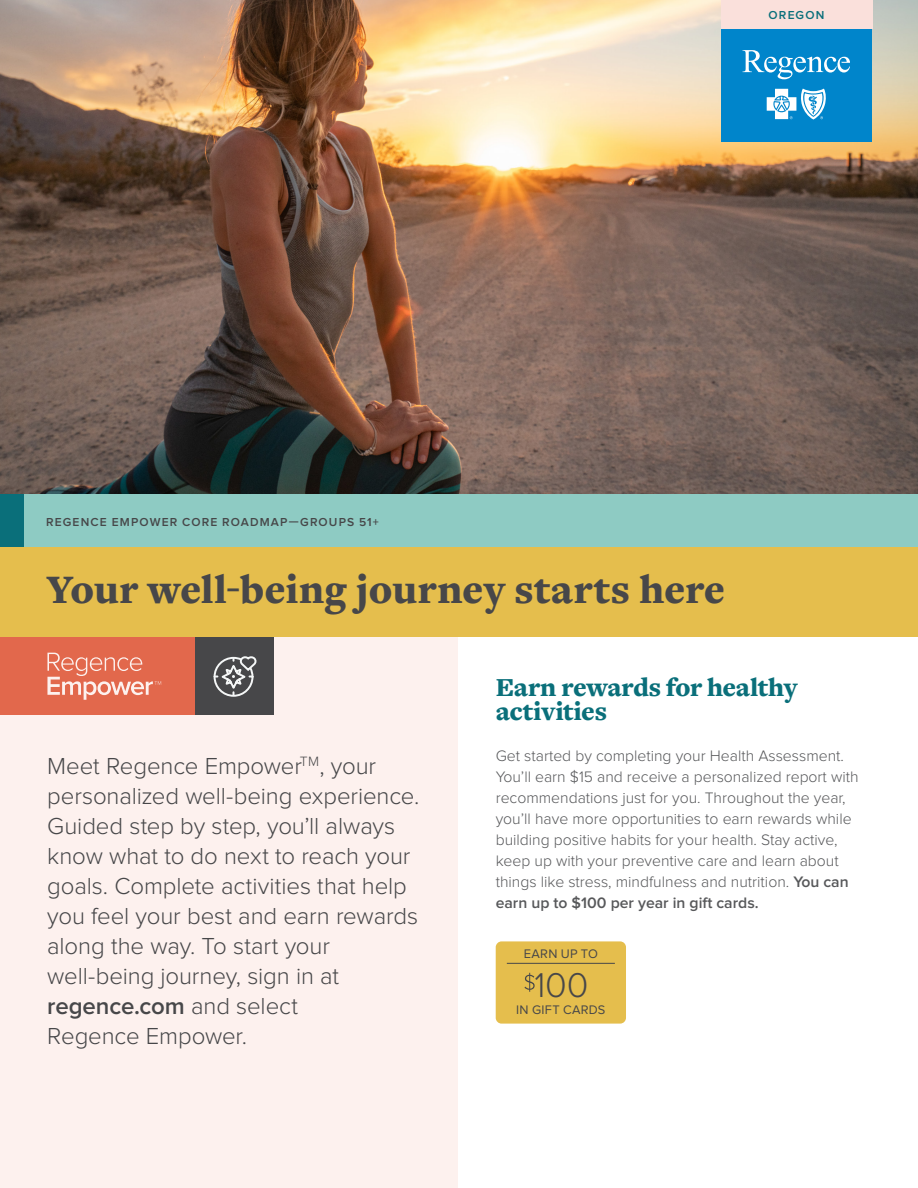
<style>
.page{position:relative;width:918px;height:1188px;background:#fff}
.page>*{position:absolute;margin:0;border:0;box-sizing:border-box;transform-origin:0 0}
.Page_Header_32pt_Fre{font:900 42px "Freight Text Pro";letter-spacing:.005em;color:#474749}
.t1{font:300 35.7px "Proxima Nova";color:#474749}
.Text_Light_10pt{font:900 27px/24px "Freight Text Pro";letter-spacing:-.01em;color:#0a6f7a}
.Text_Light_10pt-2{font:300 24px/30px "Proxima Nova";letter-spacing:-.005em;color:#474749}
.t2{font:300 15.75px/21px "Proxima Nova";color:#57585a}
.GME_Bullets{font:12.9px "Proxima Nova";letter-spacing:.02em;color:#474749}
.Small_Pre-header_8pt{font:600 12px "Proxima Nova";letter-spacing:.095em;color:#474749}
.Small_Pre-header_8pt-2{font:600 12px "Proxima Nova";letter-spacing:.095em;color:#0a6f7a}
.s1{font-weight:600}
</style>
<div class="page">
<img style="left:0;top:0;width:918px;height:494px">
<div style="left:0;top:621px;width:458px;height:567px;background:#fdf1ee"></div>
<div style="left:0;top:636px;width:195px;height:78px;background:#e2684c"></div>
<div style="left:195px;top:636px;width:79px;height:78px;background:#474749"></div>
<svg style="left:213px;top:656px;width:44px;height:41px"></svg>
<svg style="left:47px;top:653px;width:114px;height:47px"></svg>
<div style="left:0;top:547px;width:918px;height:90px;background:#e5be4d"></div>
<div style="left:0;top:494px;width:918px;height:53px;background:#8ecbc3"></div>
<div style="left:0;top:494px;width:24px;height:53px;background:#0a6f7a"></div>
<div style="left:496px;top:941px;width:130px;height:83px;background:#e5be4d;border-radius:6px"></div>
<svg style="left:524px;top:973px;width:11px;height:19px"></svg>
<hr style="left:507px;top:963px;width:108px;height:1px;background:#474749">
<hr style="left:721px;top:0;width:152px;height:3px;background:#fae0db">
<div style="left:721px;top:28px;width:151px;height:114px;background:#0085cb"></div>
<svg style="left:767px;top:89px;width:59px;height:31px"></svg>
<svg style="left:743px;top:50px;width:107px;height:29px"></svg>
<div style="left:721px;top:0;width:151px;height:28px;background:#fae0db"></div>
<p class="Small_Pre-header_8pt-2" style="left:769px;top:8px;width:57px">OREGON</p>
<p class="Small_Pre-header_8pt" style="left:46px;top:516px;width:334px">REGENCE EMPOWER CORE ROADMAP—GROUPS 51+</p>
<p class="Page_Header_32pt_Fre" style="left:47px;top:561px;width:679px">Your well-being journey starts here</p>
<p class="Text_Light_10pt-2" style="left:47px;top:751px;width:374px">Meet Regence Empower<sup>TM</sup>, your personalized well-being experience.<br>Guided step by step, you’ll always know what to do next to reach your goals. Complete activities that help you feel your best and earn rewards along the way. To start your well-being journey, sign in at <span class="s1">regence.com</span> and select<br>Regence Empower.</p>
<p class="Text_Light_10pt" style="left:496px;top:674px;width:303px">Earn rewards for healthy activities</p>
<p class="t2" style="left:496px;top:745px;width:364px">Get started by completing your Health Assessment.<br>You’ll earn $15 and receive a personalized report with recommendations just for you. Throughout the year, you’ll have more opportunities to earn rewards while building positive habits for your health. Stay active, keep up with your preventive care and learn about things like stress, mindfulness and nutrition. <span class="s1">You can earn up to $100 per year in gift cards.</span></p>
<p class="GME_Bullets" style="left:524px;top:947px;width:76px">EARN UP TO</p>
<p class="t1" style="left:534px;top:966px;width:56px">100</p>
<p class="GME_Bullets" style="left:516px;top:1002px;width:91px">IN GIFT CARDS</p>
</div>
